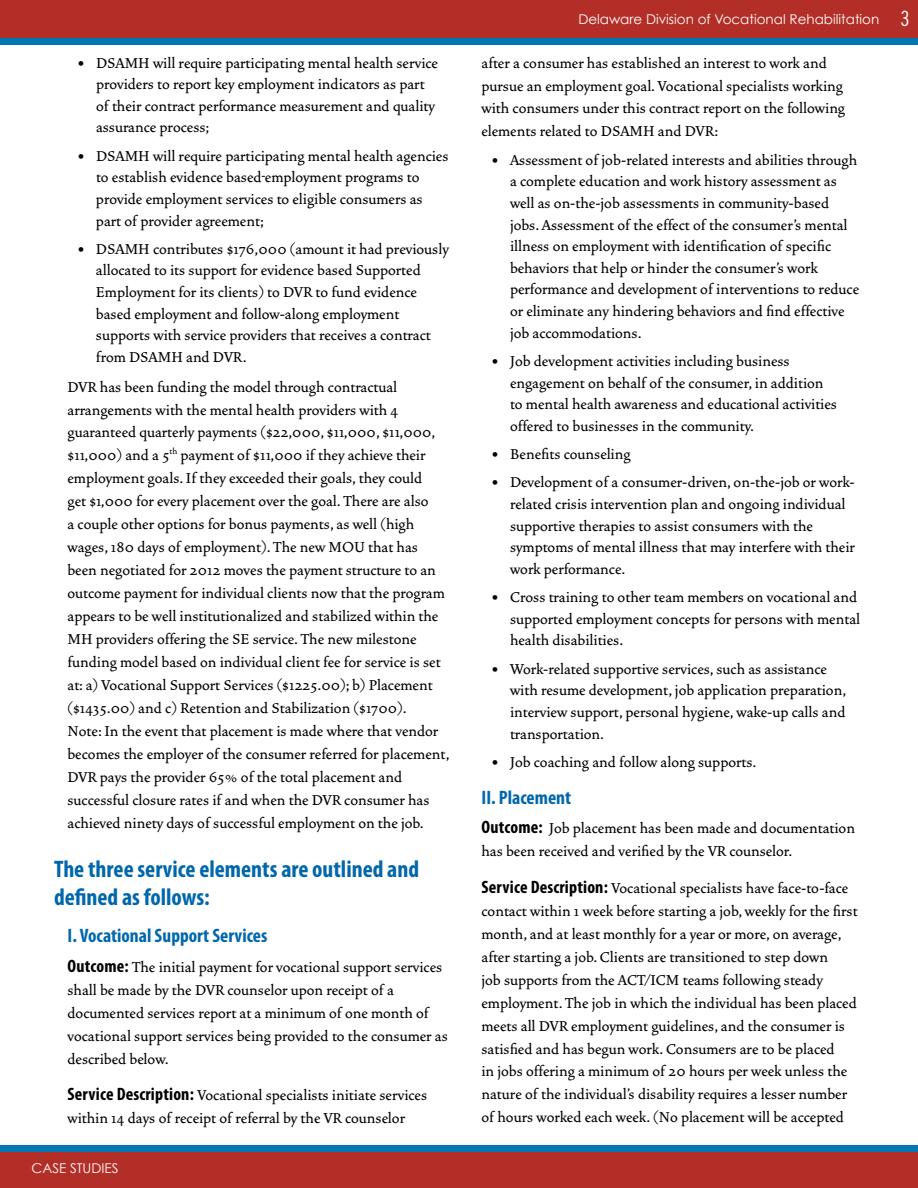
<style>
.page{position:relative;width:918px;height:1188px;background:#fff}
.page>*{position:absolute;margin:0;border:0;box-sizing:border-box;transform-origin:0 0}
.t1{font:700 condensed 24px/28.8px "Myriad Pro";color:#0067ac}
.t2{font:700 condensed 19.5px "Myriad Pro";color:#0067ac}
.t3{font:500 18px/23px "Vendetta";color:#000}
.t4{font:13.5px "Century Gothic";color:#fff}
.s1{font-family:"Myriad Pro";font-weight:700;font-stretch:condensed}
.s2{font-family:"Trade Gothic Cond Eighteen";font-size:21px}
</style>
<div class="page">
<div style="left:0;top:1146px;width:918px;height:12px;background:#0077b0"></div>
<div style="left:0;top:33px;width:918px;height:12px;background:#0077b0"></div>
<div style="left:0;top:0;width:918px;height:38px;background:#b32e27"></div>
<div style="left:0;top:1152px;width:918px;height:36px;background:#b32e27"></div>
<p class="t3" style="left:96px;top:52px;width:344px;line-height:21.6px;text-indent:-19px">• DSAMH will require participating mental health service providers to report key employment indicators as part of their contract performance measurement and quality assurance process;</p>
<p class="t3" style="left:96px;top:145px;width:354px;line-height:21.6px;text-indent:-19px">• DSAMH will require participating mental health agencies to establish evidence based employment programs to provide employment services to eligible consumers as part of provider agreement;</p>
<p class="t3" style="left:96px;top:238px;width:354px;line-height:21.6px;text-indent:-19px">• DSAMH contributes $176,000 (amount it had previously allocated to its support for evidence based Supported Employment for its clients) to DVR to fund evidence based employment and follow-along employment supports with service providers that receives a contract from DSAMH and DVR.</p>
<p class="t3" style="left:68px;top:375px;width:384px">DVR has been funding the model through contractual arrangements with the mental health providers with 4 guaranteed quarterly payments ($22,000, $11,000, $11,000, $11,000) and a 5<sup>th</sup> payment of $11,000 if they achieve their employment goals. If they exceeded their goals, they could<br>get $1,000 for every placement over the goal. There are also<br>a couple other options for bonus payments, as well (high wages, 180 days of employment). The new MOU that has been negotiated for 2012 moves the payment structure to an outcome payment for individual clients now that the program appears to be well institutionalized and stabilized within the MH providers offering the SE service. The new milestone funding model based on individual client fee for service is set at: a) Vocational Support Services ($1225.00); b) Placement ($1435.00) and c) Retention and Stabilization ($1700).<br>Note: In the event that placement is made where that vendor becomes the employer of the consumer referred for placement, DVR pays the provider 65% of the total placement and successful closure rates if and when the DVR consumer has achieved ninety days of successful employment on the job.</p>
<h1 class="t1" style="left:54px;top:855px;width:367px">The three service elements are outlined and defined as follows:</h1>
<p class="t2" style="left:68px;top:925px;width:201px">I. Vocational Support Services</p>
<p class="t3" style="left:68px;top:956px;width:382px"><span class="s1">Outcome:</span> The initial payment for vocational support services shall be made by the DVR counselor upon receipt of a documented services report at a minimum of one month of vocational support services being provided to the consumer as described below.</p>
<p class="t3" style="left:68px;top:1084px;width:361px"><span class="s1">Service Description:</span> Vocational specialists initiate services within 14 days of receipt of referral by the VR counselor</p>
<p class="t4" style="left:32px;top:1160px;width:89px">CASE STUDIES</p>
<p class="t4" style="left:578px;top:11px;width:333px">Delaware Division of Vocational Rehabilitation <span class="s2">3</span></p>
<p class="t3" style="left:482px;top:51px;width:365px">after a consumer has established an interest to work and pursue an employment goal. Vocational specialists working with consumers under this contract report on the following elements related to DSAMH and DVR:</p>
<p class="t3" style="left:510px;top:149px;width:351px;line-height:21.6px;text-indent:-19px">• Assessment of job-related interests and abilities through a complete education and work history assessment as well as on-the-job assessments in community-based jobs. Assessment of the effect of the consumer’s mental illness on employment with identification of specific behaviors that help or hinder the consumer’s work performance and development of interventions to reduce or eliminate any hindering behaviors and find effective job accommodations.</p>
<p class="t3" style="left:510px;top:350px;width:329px;line-height:21.6px;text-indent:-19px">• Job development activities including business engagement on behalf of the consumer, in addition to mental health awareness and educational activities offered to businesses in the community.</p>
<p class="t3" style="left:491px;top:443px;width:141px">• Benefits counseling</p>
<p class="t3" style="left:510px;top:472px;width:346px;line-height:21.6px;text-indent:-19px">• Development of a consumer-driven, on-the-job or work&shy;related crisis intervention plan and ongoing individual supportive therapies to assist consumers with the symptoms of mental illness that may interfere with their work performance.</p>
<p class="t3" style="left:510px;top:587px;width:352px;line-height:21.6px;text-indent:-19px">• Cross training to other team members on vocational and supported employment concepts for persons with mental health disabilities.</p>
<p class="t3" style="left:510px;top:658px;width:338px;line-height:21.6px;text-indent:-19px">• Work-related supportive services, such as assistance with resume development, job application preparation, interview support, personal hygiene, wake-up calls and transportation.</p>
<p class="t3" style="left:491px;top:751px;width:267px">• Job coaching and follow along supports.</p>
<p class="t2" style="left:482px;top:787px;width:91px">II. Placement</p>
<p class="t3" style="left:482px;top:817px;width:375px"><span class="s1">Outcome:</span> Job placement has been made and documentation has been received and verified by the VR counselor.</p>
<p class="t3" style="left:482px;top:877px;width:378px"><span class="s1">Service Description:</span> Vocational specialists have face-to-face contact within 1 week before starting a job, weekly for the first month, and at least monthly for a year or more, on average, after starting a job. Clients are transitioned to step down<br>job supports from the ACT/ICM teams following steady employment. The job in which the individual has been placed meets all DVR employment guidelines, and the consumer is satisfied and has begun work. Consumers are to be placed<br>in jobs offering a minimum of 20 hours per week unless the nature of the individual’s disability requires a lesser number of hours worked each week. (No placement will be accepted</p>
</div>
